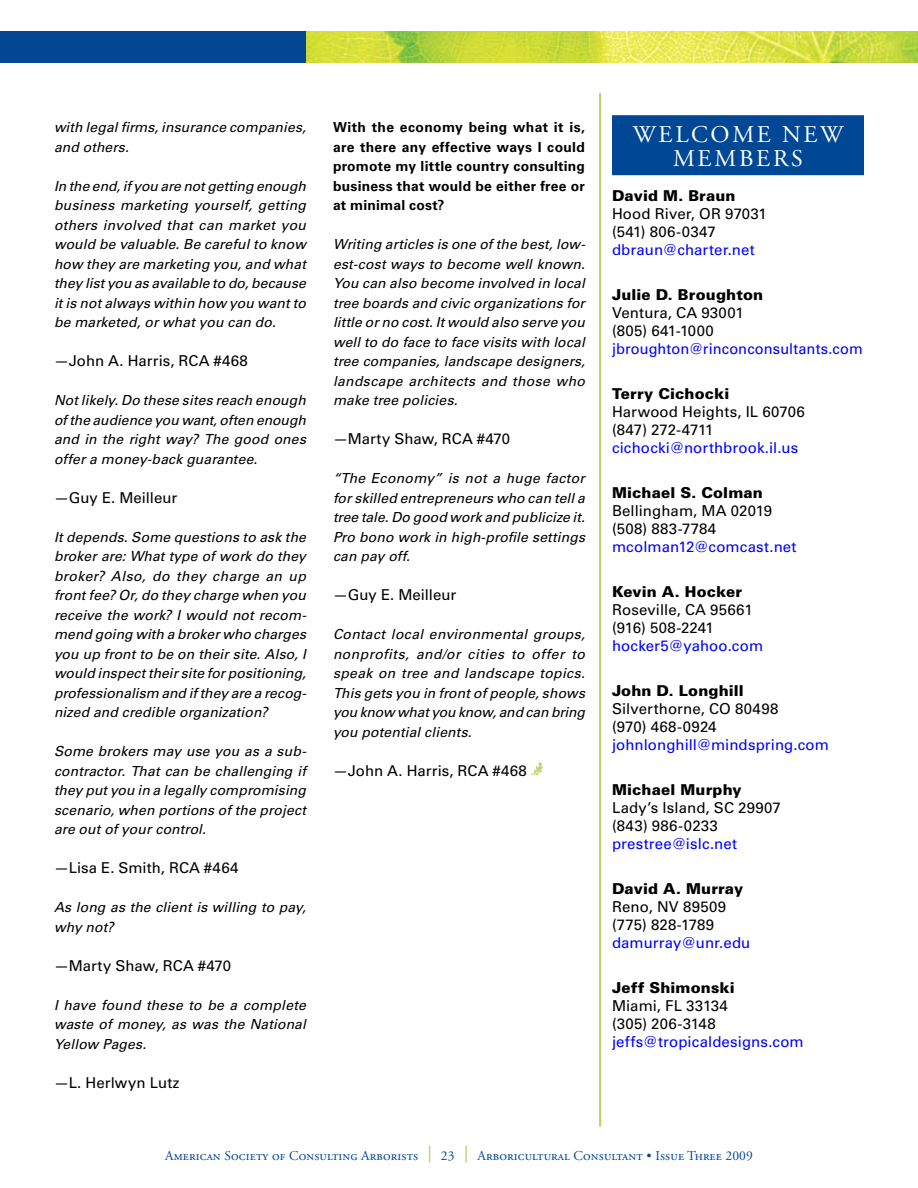
<style>
.page{position:relative;width:918px;height:1188px;background:#fff}
.page>*{position:absolute;margin:0;border:0;box-sizing:border-box;transform-origin:0 0}
.t1{font:24px "Adobe Garamond Pro";color:#fff}
.b07_new_members{font:15px/18px "Univers LT Std";letter-spacing:.01em;color:#000}
.h06_qa_author{font:15px "Univers LT Std";color:#000}
.b07_new_members-2{font:15px/18px "Univers LT Std";letter-spacing:.01em;color:#00f}
.h05_qa_answer{font:italic 13.8px/19.5px "Univers LT Std";letter-spacing:.01em;color:#000;text-align:justify}
.h07_qa_question{font:700 13.8px/19.5px "Univers LT Std";letter-spacing:.015em;color:#000;text-align:justify}
.t2{font:13.5px "Adobe Garamond Pro";letter-spacing:.065em;color:#034694}
.t3{font:13.5px "Adobe Garamond Pro";letter-spacing:.01em;color:#034694}
.s1{font-weight:900}
.s2{color:#00f}
.s3{font-weight:900;color:#000}
.s4{color:#000}
</style>
<div class="page">
<img style="left:306px;top:31px;width:612px;height:32px">
<div style="left:0;top:32px;width:306px;height:31px;background:#034694"></div>
<svg style="left:429px;top:1146px;width:1px;height:16px"></svg>
<svg style="left:465px;top:1146px;width:2px;height:16px"></svg>
<svg style="left:531px;top:762px;width:13px;height:14px"></svg>
<div style="left:612px;top:115px;width:252px;height:60px;background:#004896"></div>
<hr style="left:599px;top:93px;width:2px;height:1033px;background:#99ca3c">
<p class="h05_qa_answer" style="left:54px;top:118px;width:253px">with legal firms, insurance companies, and others.</p>
<p class="h05_qa_answer" style="left:54px;top:176px;width:254px">In the end, if you are not getting enough business marketing yourself, getting others involved that can market you would be valuable. Be careful to know how they are marketing you, and what they list you as available to do, because it is not always within how you want to be marketed, or what you can do.</p>
<p class="h06_qa_author" style="left:54px;top:352px;width:195px">—John A. Harris, RCA #468</p>
<p class="h05_qa_answer" style="left:54px;top:391px;width:253px">Not likely. Do these sites reach enough of the audience you want, often enough and in the right way? The good ones offer a money-back guarantee.</p>
<p class="h06_qa_author" style="left:54px;top:488px;width:125px">—Guy E. Meilleur</p>
<p class="h05_qa_answer" style="left:54px;top:527px;width:254px">It depends. Some questions to ask the broker are: What type of work do they broker? Also, do they charge an up front fee? Or, do they charge when you receive the work? I would not recom&shy;mend going with a broker who charges you up front to be on their site. Also, I would inspect their site for positioning, professionalism and if they are a recog&shy;nized and credible organization?</p>
<p class="h05_qa_answer" style="left:54px;top:742px;width:254px">Some brokers may use you as a sub&shy;contractor. That can be challenging if they put you in a legally compromising scenario, when portions of the project are out of your control.</p>
<p class="h06_qa_author" style="left:54px;top:859px;width:186px">—Lisa E. Smith, RCA #464</p>
<p class="h05_qa_answer" style="left:54px;top:898px;width:253px">As long as the client is willing to pay, why not?</p>
<p class="h06_qa_author" style="left:54px;top:956px;width:179px">—Marty Shaw, RCA #470</p>
<p class="h05_qa_answer" style="left:54px;top:995px;width:253px">I have found these to be a complete waste of money, as was the National Yellow Pages.</p>
<p class="h06_qa_author" style="left:54px;top:1073px;width:127px">—L. Herlwyn Lutz</p>
<p class="h07_qa_question" style="left:333px;top:118px;width:253px">With the economy being what it is, are there any effective ways I could promote my little country consulting business that would be either free or at minimal cost?</p>
<p class="h05_qa_answer" style="left:333px;top:235px;width:254px">Writing articles is one of the best, low&shy;est-cost ways to become well known.<br>You can also become involved in local tree boards and civic organizations for little or no cost. It would also serve you well to do face to face visits with local tree companies, landscape designers, landscape architects and those who make tree policies.</p>
<p class="h06_qa_author" style="left:333px;top:430px;width:179px">—Marty Shaw, RCA #470</p>
<p class="h05_qa_answer" style="left:333px;top:469px;width:254px">“The Economy” is not a huge factor for skilled entrepreneurs who can tell a tree tale. Do good work and publicize it.<br>Pro bono work in high-profile settings can pay off.</p>
<p class="h06_qa_author" style="left:333px;top:586px;width:125px">—Guy E. Meilleur</p>
<p class="h05_qa_answer" style="left:333px;top:625px;width:254px">Contact local environmental groups, nonprofits, and/or cities to offer to speak on tree and landscape topics.<br>This gets you in front of people, shows you know what you know, and can bring you potential clients.</p>
<p class="h06_qa_author" style="left:333px;top:761px;width:195px">—John A. Harris, RCA #468</p>
<p class="t1" style="left:633px;top:120px;width:21px">welcome</p>
<p class="t1" style="left:782px;top:120px;width:43px">New</p>
<p class="t1" style="left:673px;top:144px;width:43px">Members</p>
<p class="b07_new_members" style="left:612px;top:187px;width:156px"><span class="s1">David M. Braun<br></span>Hood River, OR 97031 (541) 806-0347 <span class="s2">dbraun@charter.net</span></p>
<p class="b07_new_members-2" style="left:612px;top:286px;width:252px"><span class="s3">Julie D. Broughton<br></span><span class="s4">Ventura, CA 93001<br>(805) 641-1000 </span>jbroughton@rinconconsultants.com</p>
<p class="b07_new_members" style="left:612px;top:385px;width:194px"><span class="s1">Terry Cichocki<br></span>Harwood Heights, IL 60706 (847) 272-4711 <span class="s2">cichocki@northbrook.il.us</span></p>
<p class="b07_new_members" style="left:612px;top:484px;width:186px"><span class="s1">Michael S. Colman<br></span>Bellingham, MA 02019 (508) 883-7784 <span class="s2">mcolman12@comcast.net</span></p>
<p class="b07_new_members" style="left:612px;top:583px;width:153px"><span class="s1">Kevin A. Hocker<br></span>Roseville, CA 95661 (916) 508-2241 <span class="s2">hocker5@yahoo.com</span></p>
<p class="b07_new_members" style="left:612px;top:682px;width:219px"><span class="s1">John D. Longhill<br></span>Silverthorne, CO 80498<br>(970) 468-0924 <span class="s2">johnlonghill@mindspring.com</span></p>
<p class="b07_new_members" style="left:612px;top:781px;width:170px"><span class="s1">Michael Murphy<br></span>Lady’s Island, SC 29907 (843) 986-0233 <span class="s2">prestree@islc.net</span></p>
<p class="b07_new_members" style="left:612px;top:880px;width:140px"><span class="s1">David A. Murray<br></span>Reno, NV 89509 (775) 828-1789 <span class="s2">damurray@unr.edu</span></p>
<p class="b07_new_members" style="left:612px;top:979px;width:193px"><span class="s1">Jeff Shimonski<br></span>Miami, FL 33134<br>(305) 206-3148 <span class="s2">jeffs@tropicaldesigns.com</span></p>
<p class="t3" style="left:165px;top:1147px;width:255px">American Society of Consulting Arborists</p>
<p class="t3" style="left:441px;top:1147px;width:15px">23</p>
<p class="t2" style="left:478px;top:1147px;width:277px">Arboricultural Consultant • Issue Three 2009</p>
</div>
